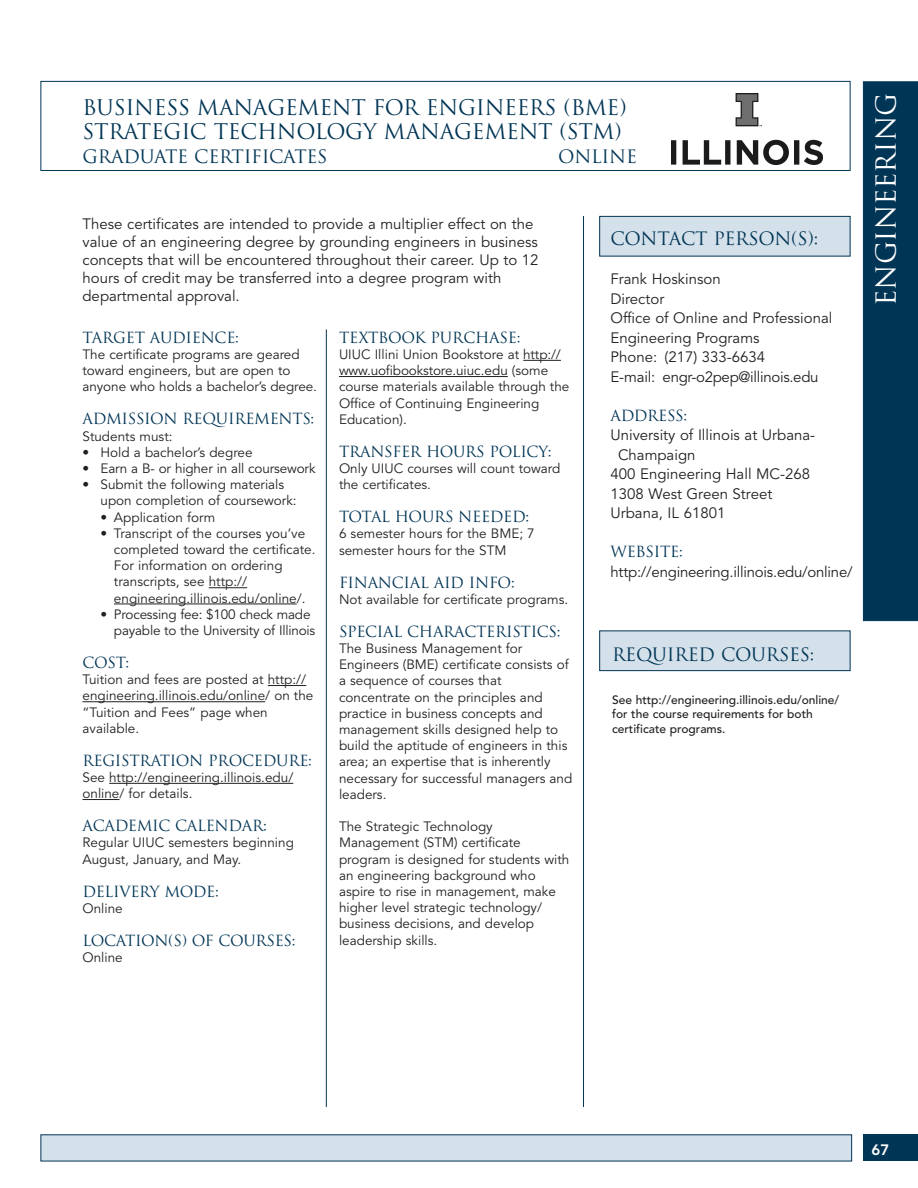
<style>
.page{position:relative;width:918px;height:1188px;background:#fff}
.page>*{position:absolute;margin:0;border:0;box-sizing:border-box;transform-origin:0 0}
.t1{font:27px "Trajan";letter-spacing:-.015em;color:#fff}
.t2{font:21px/24px "Trajan";letter-spacing:-.015em;color:#003555}
.t3{font:18px "Trajan";letter-spacing:-.015em;color:#003555}
.t4{font:15px/19.5px "Avenir";color:#231f20}
.t5{font:15px "Trajan";letter-spacing:-.02em;color:#003555}
.t6{font:800 15px "Avenir";color:#fff}
.t7{font:13.5px/16.2px "Avenir";color:#231f20}
.t8{font:500 12px/14.4px "Avenir";color:#231f20}
</style>
<div class="page">
<div style="left:863px;top:1134px;width:55px;height:27px;background:#003555"></div>
<div style="left:40px;top:81px;width:810px;height:90px;background:#fff;border:1px solid #003555"></div>
<div style="left:863px;top:81px;width:55px;height:540px;background:#003555"></div>
<hr style="left:583px;top:216px;width:1px;height:891px;background:#003555">
<div style="left:40px;top:1134px;width:812px;height:27px;background:#d4e0ea"></div>
<div style="left:599px;top:631px;width:251px;height:40px;background:#d4e0ea;border:1px solid #003555"></div>
<div style="left:599px;top:216px;width:251px;height:40px;background:#d4e0ea;border:1px solid #003555"></div>
<hr style="left:326px;top:329px;width:1px;height:778px;background:#003555">
<hr style="left:209px;top:587px;width:38px;height:1px;background:#231f20">
<hr style="left:114px;top:604px;width:183px;height:1px;background:#231f20">
<hr style="left:268px;top:685px;width:38px;height:1px;background:#231f20">
<hr style="left:82px;top:701px;width:183px;height:1px;background:#231f20">
<hr style="left:109px;top:783px;width:184px;height:1px;background:#231f20">
<hr style="left:82px;top:799px;width:38px;height:1px;background:#231f20">
<hr style="left:523px;top:360px;width:38px;height:1px;background:#231f20">
<hr style="left:339px;top:376px;width:169px;height:1px;background:#231f20">
<img style="left:672px;top:93px;width:151px;height:71px">
<h2 class="t2" style="left:82px;top:95px;width:546px">BUSINESS MANAGEMENT FOR ENGINEERS (BME)<br>STRATEGIC TECHNOLOGY MANAGEMENT (STM)</h2>
<h3 class="t3" style="left:82px;top:145px;width:247px">GRADUATE CERTIFICATES</h3>
<h3 class="t3" style="left:558px;top:145px;width:80px">ONLINE</h3>
<p class="t4" style="left:82px;top:215px;width:458px;line-height:18px">These certificates are intended to provide a multiplier effect on the value of an engineering degree by grounding engineers in business concepts that will be encountered throughout their career. Up to 12 hours of credit may be transferred into a degree program with departmental approval.</p>
<p class="t5" style="left:82px;top:328px;width:158px">TARGET AUDIENCE:</p>
<p class="t7" style="left:82px;top:347px;width:236px">The certificate programs are geared toward engineers, but are open to anyone who holds a bachelor’s degree.</p>
<p class="t5" style="left:82px;top:410px;width:233px">ADMISSION REQUIREMENTS:</p>
<p class="t7" style="left:82px;top:428px;width:92px">Students must:</p>
<p class="t7" style="left:82px;top:444px;width:172px">• Hold a bachelor’s degree</p>
<p class="t7" style="left:82px;top:461px;width:235px">• Earn a B- or higher in all coursework</p>
<p class="t7" style="left:100px;top:477px;width:198px;text-indent:-18px">• Submit the following materials upon completion of coursework:</p>
<p class="t7" style="left:100px;top:509px;width:116px">• Application form</p>
<p class="t7" style="left:114px;top:525px;width:203px;text-indent:-14px">• Transcript of the courses you’ve completed toward the certificate.<br>For information on ordering transcripts, see http:// engineering.illinois.edu/online/.</p>
<p class="t7" style="left:114px;top:606px;width:203px;text-indent:-14px">• Processing fee: $100 check made payable to the University of Illinois</p>
<p class="t5" style="left:82px;top:654px;width:48px">COST:</p>
<p class="t7" style="left:82px;top:672px;width:232px">Tuition and fees are posted at http:// engineering.illinois.edu/online/ on the “Tuition and Fees” page when available.</p>
<p class="t5" style="left:82px;top:751px;width:231px">REGISTRATION PROCEDURE:</p>
<p class="t7" style="left:82px;top:770px;width:212px">See http://engineering.illinois.edu/ online/ for details.</p>
<p class="t5" style="left:82px;top:817px;width:186px">ACADEMIC CALENDAR:</p>
<p class="t7" style="left:82px;top:835px;width:213px">Regular UIUC semesters beginning<br>August, January, and May.</p>
<p class="t5" style="left:82px;top:882px;width:138px">DELIVERY MODE:</p>
<p class="t7" style="left:82px;top:900px;width:42px">Online</p>
<p class="t5" style="left:82px;top:931px;width:215px">LOCATION(S) OF COURSES:</p>
<p class="t7" style="left:82px;top:950px;width:42px">Online</p>
<p class="t5" style="left:339px;top:328px;width:183px">TEXTBOOK PURCHASE:</p>
<p class="t7" style="left:339px;top:347px;width:232px">UIUC Illini Union Bookstore at http:// www.uofibookstore.uiuc.edu (some course materials available through the<br>Office of Continuing Engineering<br>Education).</p>
<p class="t5" style="left:339px;top:442px;width:214px">TRANSFER HOURS POLICY:</p>
<p class="t7" style="left:339px;top:461px;width:223px">Only UIUC courses will count toward the certificates.</p>
<p class="t5" style="left:339px;top:508px;width:192px">TOTAL HOURS NEEDED:</p>
<p class="t7" style="left:339px;top:526px;width:197px">6 semester hours for the BME; 7 semester hours for the STM</p>
<p class="t5" style="left:339px;top:573px;width:177px">FINANCIAL AID INFO:</p>
<p class="t7" style="left:339px;top:591px;width:231px">Not available for certificate programs.</p>
<p class="t5" style="left:339px;top:622px;width:223px">SPECIAL CHARACTERISTICS:</p>
<p class="t7" style="left:339px;top:641px;width:235px">The Business Management for<br>Engineers (BME) certificate consists of a sequence of courses that concentrate on the principles and practice in business concepts and management skills designed help to build the aptitude of engineers in this area; an expertise that is inherently necessary for successful managers and leaders.</p>
<p class="t7" style="left:339px;top:819px;width:232px">The Strategic Technology<br>Management (STM) certificate program is designed for students with an engineering background who aspire to rise in management, make higher level strategic technology/ business decisions, and develop leadership skills.</p>
<h3 class="t3" style="left:611px;top:228px;width:209px">CONTACT PERSON(S):</h3>
<p class="t4" style="left:611px;top:270px;width:223px">Frank Hoskinson<br>Director<br>Office of Online and Professional<br>Engineering Programs<br>Phone: (217) 333-6634<br>E-mail: engr-o2pep@illinois.edu</p>
<p class="t5" style="left:611px;top:406px;width:78px">ADDRESS:</p>
<p class="t4" style="left:611px;top:426px;width:206px">University of Illinois at Urbana-</p>
<p class="t4" style="left:618px;top:445px;width:79px">Champaign</p>
<p class="t4" style="left:611px;top:465px;width:201px">400 Engineering Hall MC-268</p>
<p class="t4" style="left:611px;top:484px;width:163px">1308 West Green Street</p>
<p class="t4" style="left:611px;top:504px;width:116px">Urbana, IL 61801</p>
<p class="t5" style="left:611px;top:543px;width:74px">WEBSITE:</p>
<p class="t4" style="left:611px;top:562px;width:244px">http://engineering.illinois.edu/online/</p>
<h3 class="t3" style="left:612px;top:643px;width:204px">REQUIRED COURSES:</h3>
<p class="t8" style="left:612px;top:693px;width:229px">See http://engineering.illinois.edu/online/ for the course requirements for both certificate programs.</p>
<h1 class="t1" style="left:870px;top:306px;width:214px;rotate:-90deg">ENGINEERING</h1>
<p class="t6" style="left:872px;top:1141px;width:19px">67</p>
</div>
